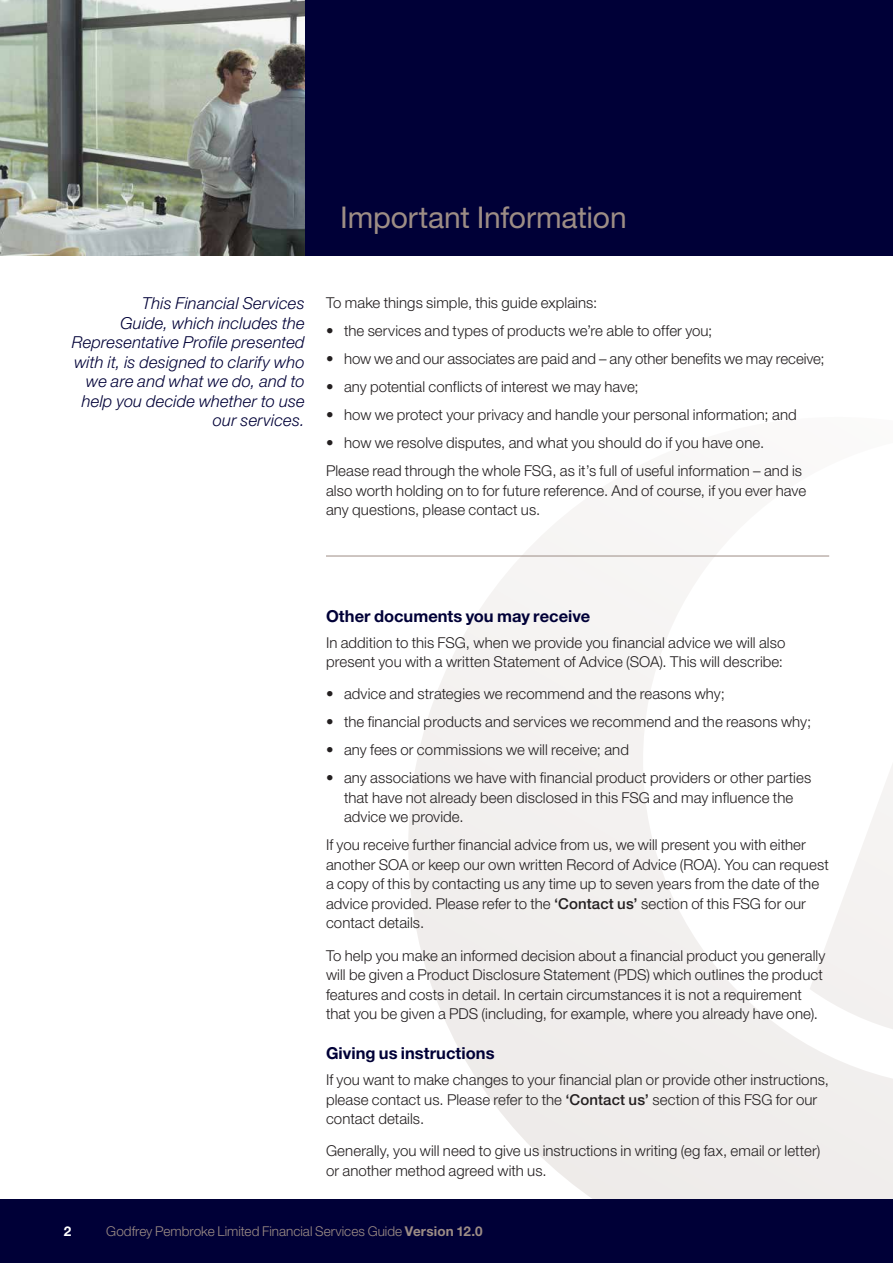
<style>
.page{position:relative;width:893px;height:1263px;background:#fff}
.page>*{position:absolute;margin:0;border:0;box-sizing:border-box;transform-origin:0 0}
.t1{font:30px "Helvetica Neue LT Std";letter-spacing:-.005em;color:#9d8d85}
.t2{font:italic 300 16.5px/19.5px "Helvetica Neue LT Std";letter-spacing:.01em;color:#000037;text-align:right}
.t3{font:700 16.5px "Helvetica Neue LT Std";color:#000037}
.t4{font:300 15px/19.5px "Helvetica Neue LT Std";letter-spacing:.005em;color:#231f20}
.t5{font:300 13.5px "Helvetica Neue LT Std";color:#9d8d85}
.t6{font:700 13.5px "Helvetica Neue LT Std";color:#fff}
.s1{font-weight:500}
.s2{font-weight:700}
</style>
<div class="page">
<svg style="left:408px;top:502px;width:485px;height:697px"></svg>
<div style="left:0;top:1199px;width:893px;height:64px;background:#000037"></div>
<div style="left:0;top:0;width:893px;height:255px;background:#000037"></div>
<img style="left:0;top:0;width:305px;height:255px">
<hr style="left:326px;top:556px;width:503px;height:1px;background:#9d8d85">
<h1 class="t1" style="left:340px;top:199px;width:288px">Important Information</h1>
<p class="t2" style="left:72px;top:294px;width:235px">This Financial Services<br>Guide, which includes the<br>Representative Profile presented with it, is designed to clarify who we are and what we do, and to help you decide whether to use our services.</p>
<p class="t4" style="left:326px;top:293px;width:273px">To make things simple, this guide explains:</p>
<p class="t4" style="left:326px;top:321px;width:388px">• the services and types of products we’re able to offer you;</p>
<p class="t4" style="left:326px;top:349px;width:500px">• how we and our associates are paid and – any other benefits we may receive;</p>
<p class="t4" style="left:326px;top:377px;width:314px">• any potential conflicts of interest we may have;</p>
<p class="t4" style="left:326px;top:405px;width:472px">• how we protect your privacy and handle your personal information; and</p>
<p class="t4" style="left:326px;top:429px;width:477px;line-height:28px">• how we resolve disputes, and what you should do if you have one.<br>Please read through the whole FSG, as it’s full of useful information – and is</p>
<p class="t4" style="left:326px;top:480px;width:482px">also worth holding on to for future reference. And of course, if you ever have any questions, please contact us.</p>
<p class="t3" style="left:326px;top:606px;width:266px">Other documents you may receive</p>
<p class="t4" style="left:326px;top:632px;width:461px">In addition to this FSG, when we provide you financial advice we will also present you with a written Statement of Advice (SOA). This will describe:</p>
<p class="t4" style="left:326px;top:684px;width:400px">• advice and strategies we recommend and the reasons why;</p>
<p class="t4" style="left:326px;top:712px;width:487px">• the financial products and services we recommend and the reasons why;</p>
<p class="t4" style="left:326px;top:740px;width:304px">• any fees or commissions we will receive; and</p>
<p class="t4" style="left:344px;top:768px;width:469px;text-indent:-18px">• any associations we have with financial product providers or other parties that have not already been disclosed in this FSG and may influence the advice we provide.</p>
<p class="t4" style="left:326px;top:835px;width:504px">If you receive further financial advice from us, we will present you with either another SOA or keep our own written Record of Advice (ROA). You can request a copy of this by contacting us any time up to seven years from the date of the advice provided. Please refer to the <span class="s1">‘Contact us’</span> section of this FSG for our contact details.</p>
<p class="t4" style="left:326px;top:945px;width:501px">To help you make an informed decision about a financial product you generally will be given a Product Disclosure Statement (PDS) which outlines the product features and costs in detail. In certain circumstances it is not a requirement that you be given a PDS (including, for example, where you already have one).</p>
<p class="t3" style="left:326px;top:1043px;width:170px">Giving us instructions</p>
<p class="t4" style="left:326px;top:1070px;width:505px">If you want to make changes to your financial plan or provide other instructions, please contact us. Please refer to the <span class="s1">‘Contact us’</span> section of this FSG for our contact details.</p>
<p class="t4" style="left:326px;top:1141px;width:496px">Generally, you will need to give us instructions in writing (eg fax, email or letter) or another method agreed with us.</p>
<p class="t6" style="left:64px;top:1223px;width:9px">2</p>
<p class="t5" style="left:106px;top:1223px;width:378px">Godfrey Pembroke Limited Financial Services Guide <span class="s2">Version 12.0</span></p>
</div>
